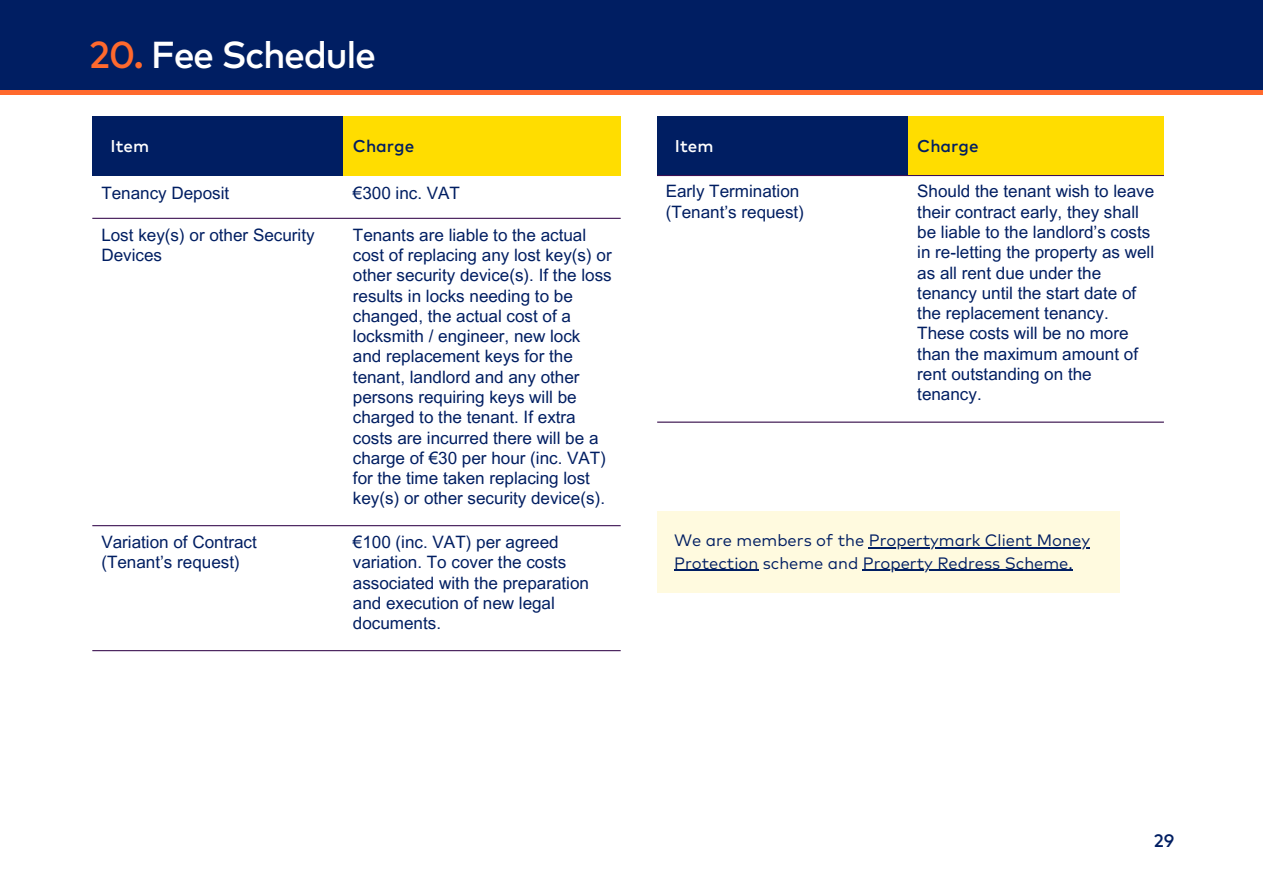
<style>
.page{position:relative;width:1263px;height:894px;background:#fff}
.page>*{position:absolute;margin:0;border:0;box-sizing:border-box;transform-origin:0 0}
.t1{font:500 37.5px "FF Mark Pro";letter-spacing:-.04em;color:#fff}
.t2{font:500 18px "FF Mark Pro";color:#001e62}
.t3{font:17.1px/20.2px "Arial MT Pro";color:#001e62}
.t4{font:500 17.1px "FF Mark Pro";color:#001e62}
.t5{font:500 17.1px "FF Mark Pro";color:#fff}
.t6{font:16.5px "FF Mark Pro";color:#001e62}
.s1{color:#ff692d}
</style>
<div class="page">
<div style="left:0;top:0;width:1263px;height:93px;background:#001e62"></div>
<div style="left:92px;top:117px;width:252px;height:59px;background:#001e62"></div>
<div style="left:344px;top:117px;width:277px;height:59px;background:#fd0"></div>
<hr style="left:92px;top:218px;width:529px;height:1px;background:#3c1053">
<hr style="left:92px;top:525px;width:529px;height:1px;background:#3c1053">
<hr style="left:92px;top:650px;width:529px;height:1px;background:#3c1053">
<hr style="left:0;top:91px;width:1263px;height:4px;background:#ff692d">
<div style="left:657px;top:511px;width:463px;height:81px;background:#fffadf"></div>
<hr style="left:869px;top:547px;width:221px;height:1px;background:#001e62">
<hr style="left:674px;top:569px;width:84px;height:1px;background:#001e62">
<hr style="left:863px;top:569px;width:210px;height:1px;background:#001e62">
<div style="left:657px;top:117px;width:252px;height:59px;background:#001e62"></div>
<div style="left:908px;top:117px;width:256px;height:59px;background:#fd0"></div>
<hr style="left:657px;top:175px;width:507px;height:1px;background:#3c1053">
<hr style="left:657px;top:421px;width:507px;height:1px;background:#3c1053">
<p class="t1" style="left:89px;top:30px;width:288px"><span class="s1">20.</span> Fee Schedule</p>
<h1 class="t5" style="left:111px;top:134px;width:40px">Item</h1>
<p class="t4" style="left:353px;top:134px;width:63px">Charge</p>
<p class="t3" style="left:101px;top:185px;width:129px">Tenancy Deposit</p>
<p class="t3" style="left:353px;top:185px;width:109px">€300 inc. VAT</p>
<p class="t3" style="left:101px;top:226px;width:215px">Lost key(s) or other Security<br>Devices</p>
<p class="t3" style="left:353px;top:226px;width:260px">Tenants are liable to the actual cost of replacing any lost key(s) or other security device(s). If the loss results in locks needing to be changed, the actual cost of a locksmith / engineer, new lock and replacement keys for the tenant, landlord and any other persons requiring keys will be charged to the tenant. If extra costs are incurred there will be a charge of €30 per hour (inc. VAT) for the time taken replacing lost key(s) or other security device(s).</p>
<p class="t3" style="left:101px;top:534px;width:157px">Variation of Contract</p>
<p class="t3" style="left:101px;top:554px;width:140px">(Tenant’s request)</p>
<p class="t5" style="left:675px;top:134px;width:40px">Item</p>
<p class="t4" style="left:917px;top:134px;width:63px">Charge</p>
<p class="t3" style="left:666px;top:183px;width:140px">Early Termination (Tenant’s request)</p>
<p class="t3" style="left:917px;top:183px;width:238px">Should the tenant wish to leave their contract early, they shall be liable to the landlord’s costs in re-letting the property as well as all rent due under the tenancy until the start date of the replacement tenancy.<br>These costs will be no more than the maximum amount of rent outstanding on the tenancy.</p>
<p class="t3" style="left:353px;top:534px;width:238px">€100 (inc. VAT) per agreed variation. To cover the costs associated with the preparation and execution of new legal documents.</p>
<p class="t6" style="left:674px;top:529px;width:417px">We are members of the Propertymark Client Money</p>
<p class="t6" style="left:674px;top:551px;width:400px">Protection scheme and Property Redress Scheme.</p>
<p class="t2" style="left:1154px;top:828px;width:22px">29</p>
</div>
